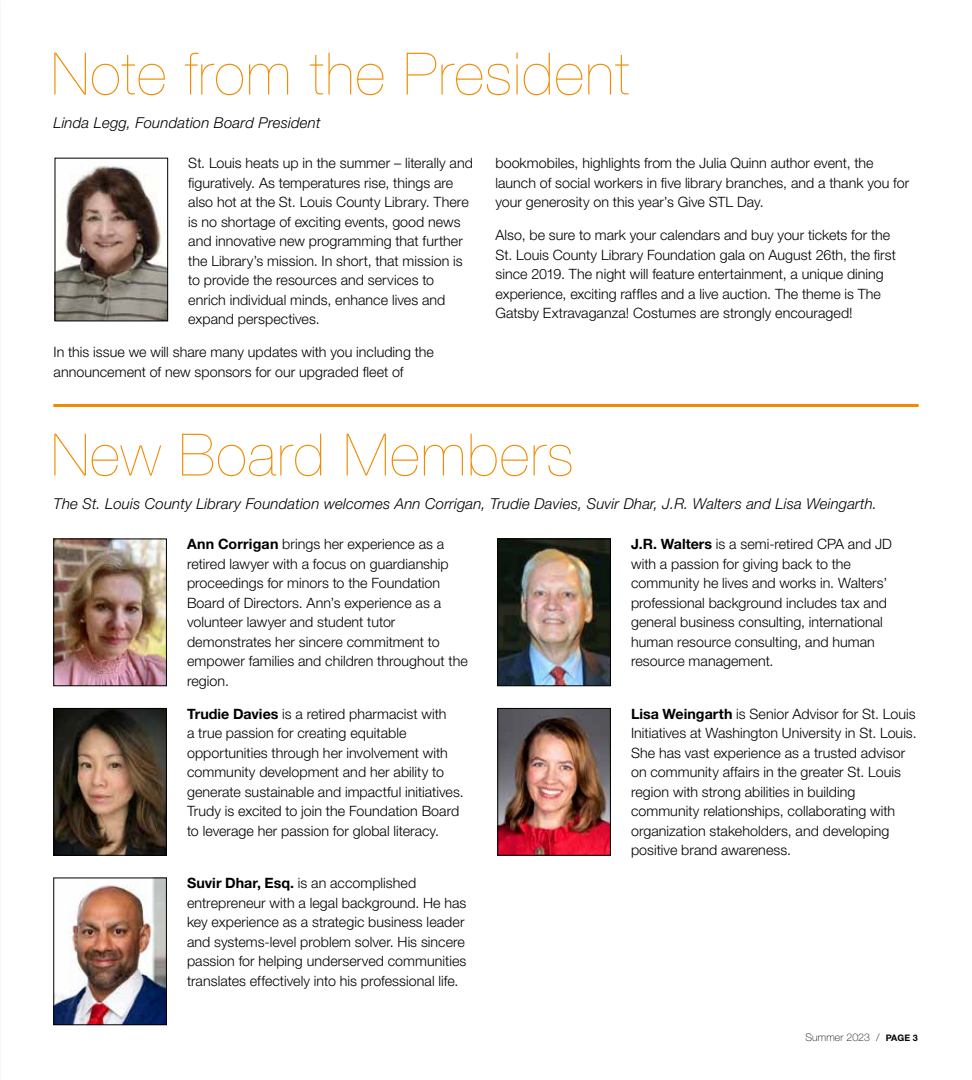
<style>
.page{position:relative;width:972px;height:1080px;background:#fff}
.page>*{position:absolute;margin:0;border:0;box-sizing:border-box;transform-origin:0 0}
.t1{font:200 58.5px "Helvetica Neue LT Std";letter-spacing:.02em;color:#f18a00}
.t2{font:italic 300 15px "Helvetica Neue LT Std";letter-spacing:.01em;color:#000}
.t3{font:300 14.25px/19.5px "Helvetica Neue LT Std";letter-spacing:.005em;color:#000}
.t4{font:100 10.5px "Helvetica Neue LT Std";letter-spacing:.01em;color:#000}
.s1{font-weight:700}
.s2{font-weight:700;font-size:9px}
</style>
<div class="page">
<img style="left:57px;top:165px;width:109px;height:154px">
<div style="left:55px;top:158px;width:113px;height:163px;border:1px solid #000"></div>
<hr style="left:53px;top:404px;width:866px;height:3px;background:#f18a00">
<img style="left:55px;top:541px;width:110px;height:143px">
<div style="left:53px;top:539px;width:114px;height:147px;border:1px solid #000"></div>
<img style="left:499px;top:541px;width:110px;height:143px">
<div style="left:497px;top:539px;width:114px;height:147px;border:1px solid #000"></div>
<img style="left:55px;top:710px;width:110px;height:144px">
<div style="left:53px;top:708px;width:114px;height:148px;border:1px solid #000"></div>
<img style="left:499px;top:710px;width:110px;height:144px">
<div style="left:497px;top:708px;width:114px;height:148px;border:1px solid #000"></div>
<img style="left:55px;top:880px;width:110px;height:143px">
<div style="left:53px;top:878px;width:114px;height:147px;border:1px solid #000"></div>
<h1 class="t1" style="left:51px;top:40px;width:580px">Note from the President</h1>
<p class="t2" style="left:54px;top:114px;width:269px">Linda Legg, Foundation Board President</p>
<p class="t3" style="left:188px;top:153px;width:286px">St. Louis heats up in the summer – literally and figuratively. As temperatures rise, things are also hot at the St. Louis County Library. There is no shortage of exciting events, good news and innovative new programming that further the Library’s mission. In short, that mission is to provide the resources and services to enrich individual minds, enhance lives and expand perspectives.</p>
<p class="t3" style="left:54px;top:342px;width:382px">In this issue we will share many updates with you including the announcement of new sponsors for our upgraded fleet of</p>
<p class="t3" style="left:495px;top:153px;width:415px">bookmobiles, highlights from the Julia Quinn author event, the launch of social workers in five library branches, and a thank you for your generosity on this year’s Give STL Day.</p>
<p class="t3" style="left:495px;top:225px;width:402px">Also, be sure to mark your calendars and buy your tickets for the St. Louis County Library Foundation gala on August 26th, the first since 2019. The night will feature entertainment, a unique dining experience, exciting raffles and a live auction. The theme is The Gatsby Extravaganza! Costumes are strongly encouraged!</p>
<h1 class="t1" style="left:51px;top:421px;width:524px">New Board Members</h1>
<p class="t2" style="left:54px;top:495px;width:825px">The St. Louis County Library Foundation welcomes Ann Corrigan, Trudie Davies, Suvir Dhar, J.R. Walters and Lisa Weingarth.</p>
<p class="t3" style="left:187px;top:534px;width:282px"><span class="s1">Ann Corrigan</span> brings her experience as a retired lawyer with a focus on guardianship proceedings for minors to the Foundation Board of Directors. Ann’s experience as a volunteer lawyer and student tutor demonstrates her sincere commitment to empower families and children throughout the region.</p>
<p class="t3" style="left:187px;top:704px;width:278px"><span class="s1">Trudie Davies</span> is a retired pharmacist with<br>a true passion for creating equitable opportunities through her involvement with community development and her ability to generate sustainable and impactful initiatives.<br>Trudy is excited to join the Foundation Board to leverage her passion for global literacy.</p>
<p class="t3" style="left:187px;top:873px;width:281px"><span class="s1">Suvir Dhar, Esq.</span> is an accomplished entrepreneur with a legal background. He has key experience as a strategic business leader and systems-level problem solver. His sincere passion for helping underserved communities translates effectively into his professional life.</p>
<p class="t3" style="left:631px;top:534px;width:263px"><span class="s1">J.R. Walters</span> is a semi-retired CPA and JD with a passion for giving back to the community he lives and works in. Walters’ professional background includes tax and general business consulting, international human resource consulting, and human resource management.</p>
<p class="t3" style="left:631px;top:704px;width:287px"><span class="s1">Lisa Weingarth</span> is Senior Advisor for St. Louis Initiatives at Washington University in St. Louis.<br>She has vast experience as a trusted advisor on community affairs in the greater St. Louis region with strong abilities in building community relationships, collaborating with organization stakeholders, and developing positive brand awareness.</p>
<p class="t4" style="left:806px;top:1032px;width:114px">Summer 2023 / <span class="s2">PAGE 3</span></p>
</div>
